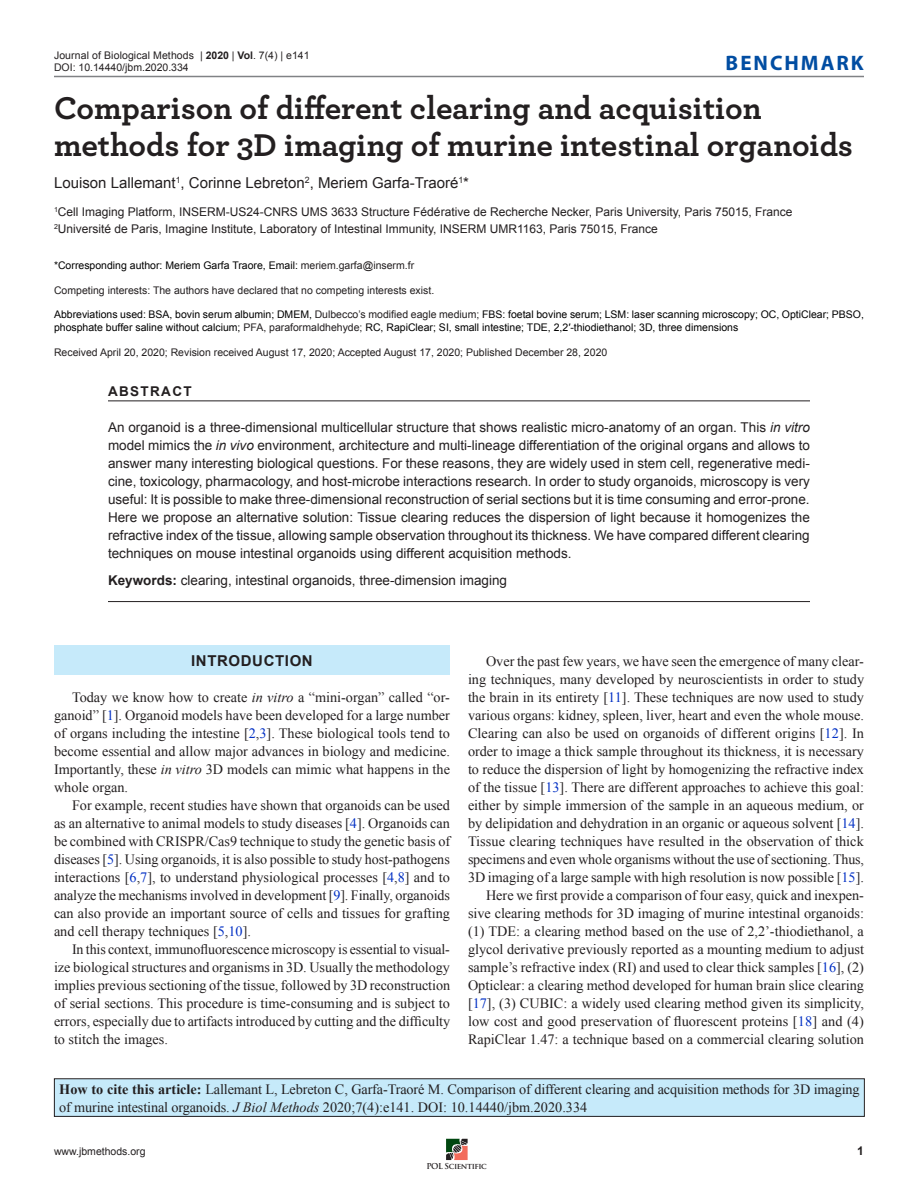
<style>
.page{position:relative;width:918px;height:1188px;background:#fff}
.page>*{position:absolute;margin:0;border:0;box-sizing:border-box;transform-origin:0 0}
.t1{font:700 33px/37.5px "Archer";color:#231f20}
.Article_Type{font:700 21px "Myriad Pro";letter-spacing:.095em;color:#014da2}
.Authors{font:15px "Arial";color:#231f20}
.Section_Header{font:700 15px "Arial";letter-spacing:.04em;color:#231f20}
.Body{font:14.25px/18px "Times New Roman";color:#231f20;text-align:justify}
.Citation{font:14.25px/18px "Times New Roman";letter-spacing:-.01em;color:#231f20}
.Abstract{font:13.5px/18px "Arial";color:#231f20;text-align:justify}
.Keywords{font:13.5px "Arial";color:#231f20}
.Abstract_title{font:700 13.5px "Arial";letter-spacing:.1em;color:#231f20}
.Affiliation{font:12px/16.5px "Arial";color:#231f20}
.t2{font:700 12px "Arial";color:#231f20}
.Abbreivations{font:10.5px/12.6px "Arial";color:#000}
.Manuscript_info{font:10.5px/12.6px "Arial";color:#231f20}
.Competing_interests{font:10.5px "Arial";color:#231f20}
.Corresponding_author{font:10.5px "Arial";color:#000}
.t3{font:700 7.95px "Trajan Pro";letter-spacing:-.05em;color:#231f20}
.s1{font-weight:700}
.s2{color:#231f20}
.s3{font-style:italic}
.s4{color:#002fc4}
</style>
<div class="page">
<svg style="left:446px;top:1139px;width:22px;height:21px"></svg>
<hr style="left:54px;top:76px;width:810px;height:1px;background:#808285">
<hr style="left:108px;top:400px;width:702px;height:1px;background:#231f20">
<hr style="left:108px;top:601px;width:702px;height:1px;background:#231f20">
<div style="left:54px;top:645px;width:396px;height:30px;background:#c6eafa"></div>
<div style="left:54px;top:1079px;width:810px;height:37px;background:#c6eafa"></div>
<div style="left:54px;top:1078px;width:811px;height:39px;border:1px solid #231f20"></div>
<p class="Manuscript_info" style="left:54px;top:49px;width:257px">Journal of Biological Methods | <span class="s1">2020</span> | <span class="s1">Vol</span>. 7(4) | e141<br>DOI: 10.14440/jbm.2020.334</p>
<p class="t1" style="left:54px;top:87px;width:801px">Comparison of different clearing and acquisition methods for 3D imaging of murine intestinal organoids</p>
<p class="Authors" style="left:54px;top:172px;width:417px">Louison Lallemant<sup>1</sup>, Corinne Lebreton<sup>2</sup>, Meriem Garfa-Traoré<sup>1</sup>*</p>
<p class="Affiliation" style="left:54px;top:204px;width:740px"><sup>1</sup>Cell Imaging Platform, INSERM-US24-CNRS UMS 3633 Structure Fédérative de Recherche Necker, Paris University, Paris 75015, France<br><sup>2</sup>Université de Paris, Imagine Institute, Laboratory of Intestinal Immunity, INSERM UMR1163, Paris 75015, France</p>
<p class="Corresponding_author" style="left:54px;top:259px;width:362px">*Corresponding author: Meriem Garfa Traore, Email: <span class="s2">meriem.garfa@inserm.fr</span></p>
<p class="Competing_interests" style="left:54px;top:283px;width:382px">Competing interests: The authors have declared that no competing interests exist.</p>
<p class="Abbreivations" style="left:54px;top:308px;width:811px">Abbreviations used: BSA, bovin serum albumin; DMEM, <span class="s2">Dulbecco’s modified eagle medium;</span> FBS: foetal bovine serum; LSM: laser scanning microscopy; OC, OptiClear; PBSO, phosphate buffer saline without calcium; <span class="s2">PFA, paraformaldhehyde;</span> RC, RapiClear; SI, small intestine; TDE, 2,2′-thiodiethanol; 3D, three dimensions</p>
<p class="Manuscript_info" style="left:54px;top:346px;width:555px">Received April 20, 2020; Revision received August 17, 2020; Accepted August 17, 2020; Published December 28, 2020</p>
<p class="Abstract_title" style="left:108px;top:382px;width:85px">ABSTRACT</p>
<p class="Abstract" style="left:108px;top:418px;width:704px">An organoid is a three-dimensional multicellular structure that shows realistic micro-anatomy of an organ. This <span class="s3">in vitro </span>model mimics the <span class="s3">in vivo</span> environment, architecture and multi-lineage differentiation of the original organs and allows to answer many interesting biological questions. For these reasons, they are widely used in stem cell, regenerative medi&shy;cine, toxicology, pharmacology, and host-microbe interactions research. In order to study organoids, microscopy is very useful: It is possible to make three-dimensional reconstruction of serial sections but it is time consuming and error-prone.<br>Here we propose an alternative solution: Tissue clearing reduces the dispersion of light because it homogenizes the refractive index of the tissue, allowing sample observation throughout its thickness. We have compared different clearing techniques on mouse intestinal organoids using different acquisition methods.</p>
<p class="Keywords" style="left:108px;top:571px;width:401px"><span class="s1">Keywords:</span> clearing, intestinal organoids, three-dimension imaging</p>
<p class="Article_Type" style="left:726px;top:49px;width:140px">BENCHMARK</p>
<p class="Section_Header" style="left:191px;top:651px;width:123px">INTRODUCTION</p>
<p class="Body" style="left:54px;top:688px;width:398px;text-indent:18px">Today we know how to create <span class="s3">in vitro</span> a “mini-organ” called “or&shy;ganoid” [<span class="s4">1</span>]. Organoid models have been developed for a large number of organs including the intestine [<span class="s4">2</span>,<span class="s4">3</span>]. These biological tools tend to become essential and allow major advances in biology and medicine.<br>Importantly, these <span class="s3">in vitro</span> 3D models can mimic what happens in the whole organ.</p>
<p class="Body" style="left:54px;top:796px;width:398px;text-indent:18px">For example, recent studies have shown that organoids can be used as an alternative to animal models to study diseases [<span class="s4">4</span>]. Organoids can be combined with CRISPR/Cas9 technique to study the genetic basis of diseases [<span class="s4">5</span>]. Using organoids, it is also possible to study host-pathogens interactions [<span class="s4">6</span>,<span class="s4">7</span>], to understand physiological processes [<span class="s4">4</span>,<span class="s4">8</span>] and to analyze the mechanisms involved in development [<span class="s4">9</span>]. Finally, organoids can also provide an important source of cells and tissues for grafting and cell therapy techniques [<span class="s4">5</span>,<span class="s4">10</span>].</p>
<p class="Body" style="left:54px;top:940px;width:398px;text-indent:18px">In this context, immunofluorescence microscopy is essential to visual&shy;ize biological structures and organisms in 3D. Usually the methodology implies previous sectioning of the tissue, followed by 3D reconstruction of serial sections. This procedure is time-consuming and is subject to errors, especially due to artifacts introduced by cutting and the difficulty to stitch the images.</p>
<p class="Body" style="left:468px;top:652px;width:398px;text-indent:18px">Over the past few years, we have seen the emergence of many clear&shy;ing techniques, many developed by neuroscientists in order to study the brain in its entirety [<span class="s4">11</span>]. These techniques are now used to study various organs: kidney, spleen, liver, heart and even the whole mouse.<br>Clearing can also be used on organoids of different origins [<span class="s4">12</span>]. In order to image a thick sample throughout its thickness, it is necessary to reduce the dispersion of light by homogenizing the refractive index of the tissue [<span class="s4">13</span>]. There are different approaches to achieve this goal: either by simple immersion of the sample in an aqueous medium, or by delipidation and dehydration in an organic or aqueous solvent [<span class="s4">14</span>].<br>Tissue clearing techniques have resulted in the observation of thick specimens and even whole organisms without the use of sectioning. Thus, 3D imaging of a large sample with high resolution is now possible [<span class="s4">15</span>].</p>
<p class="Body" style="left:468px;top:886px;width:398px;text-indent:18px">Here we first provide a comparison of four easy, quick and inexpen&shy;sive clearing methods for 3D imaging of murine intestinal organoids: (1) TDE: a clearing method based on the use of 2,2’-thiodiethanol, a glycol derivative previously reported as a mounting medium to adjust sample’s refractive index (RI) and used to clear thick samples [<span class="s4">16</span>], (2)<br>Opticlear: a clearing method developed for human brain slice clearing [<span class="s4">17</span>], (3) CUBIC: a widely used clearing method given its simplicity, low cost and good preservation of fluorescent proteins [<span class="s4">18</span>] and (4)<br>RapiClear 1.47: a technique based on a commercial clearing solution</p>
<p class="Citation" style="left:59px;top:1080px;width:802px"><span class="s1">How to cite this article:</span> Lallemant L, Lebreton C, Garfa-Traoré M. Comparison of different clearing and acquisition methods for 3D imaging of murine intestinal organoids. <span class="s3">J Biol Methods</span> 2020;7(4):e141. DOI: 10.14440/jbm.2020.334</p>
<p class="Manuscript_info" style="left:54px;top:1145px;width:93px">www.jbmethods.org</p>
<p class="t2" style="left:857px;top:1143px;width:8px">1</p>
<p class="t3" style="left:427px;top:1161px;width:62px">POL Scientific</p>
</div>
